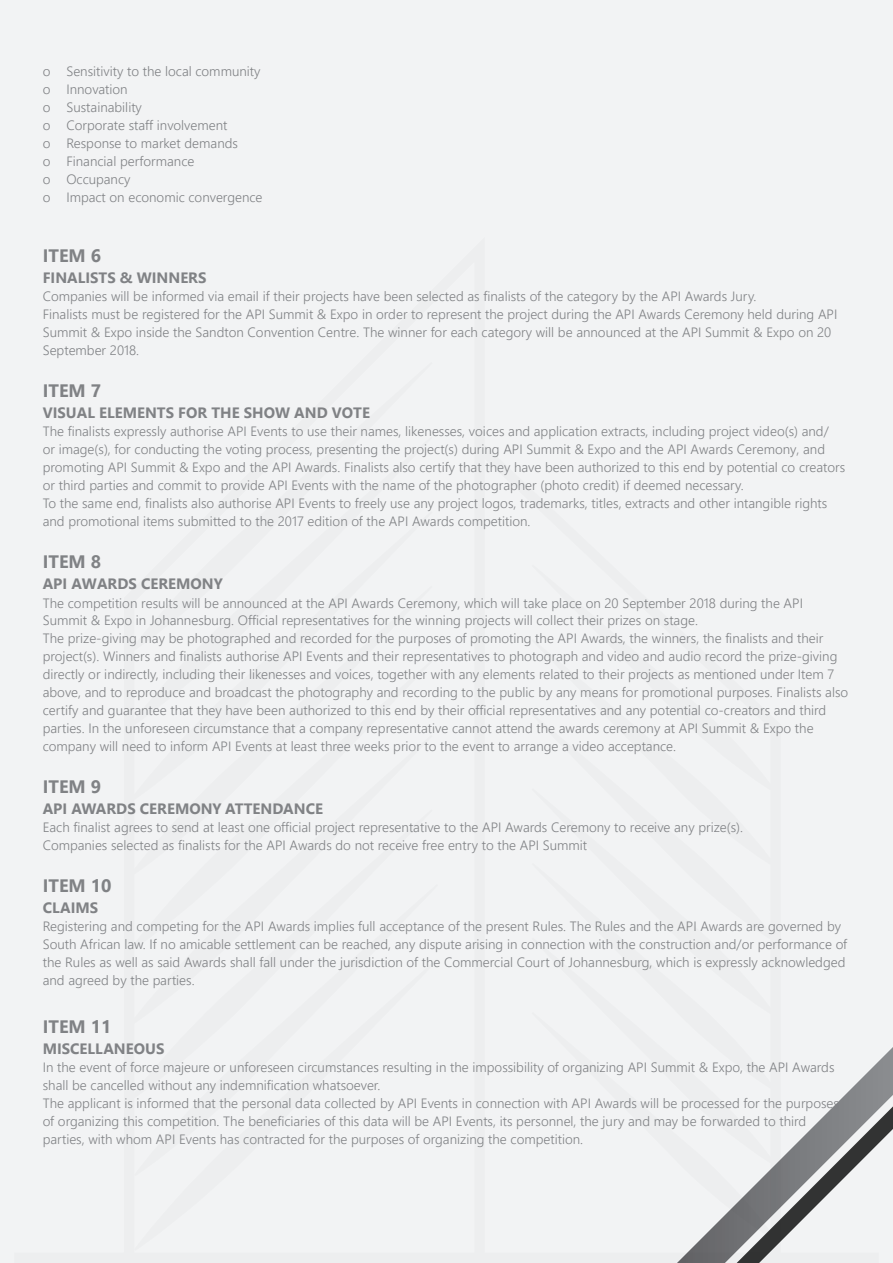
<style>
.page{position:relative;width:893px;height:1263px;background:#f2f3f4}
.page>*{position:absolute;margin:0;border:0;box-sizing:border-box;transform-origin:0 0}
.t1{font:700 18px "Nirmala UI";color:#808285}
.t2{font:700 15px "Nirmala UI";color:#808285}
.t3{font:300 13.5px/18px "Nirmala UI";color:#808285}
</style>
<div class="page">
<svg style="left:879px;top:1047px;width:14px;height:96px"></svg>
<svg style="left:677px;top:1061px;width:202px;height:202px"></svg>
<p class="t3" style="left:43px;top:61px;width:221px">o Sensitivity to the local community o Innovation<br>o Sustainability<br>o Corporate staff involvement<br>o Response to market demands<br>o Financial performance<br>o Occupancy<br>o Impact on economic convergence</p>
<h1 class="t1" style="left:43px;top:241px;width:60px">ITEM 6</h1>
<p class="t2" style="left:43px;top:265px;width:165px">FINALISTS &amp; WINNERS</p>
<p class="t3" style="left:43px;top:286px;width:796px">Companies will be informed via email if their projects have been selected as finalists of the category by the API Awards Jury.<br>Finalists must be registered for the API Summit &amp; Expo in order to represent the project during the API Awards Ceremony held during API Summit &amp; Expo inside the Sandton Convention Centre. The winner for each category will be announced at the API Summit &amp; Expo on 20<br>September 2018.</p>
<h1 class="t1" style="left:43px;top:376px;width:60px">ITEM 7</h1>
<p class="t2" style="left:43px;top:400px;width:329px">VISUAL ELEMENTS FOR THE SHOW AND VOTE</p>
<p class="t3" style="left:43px;top:422px;width:804px">The finalists expressly authorise API Events to use their names, likenesses, voices and application extracts, including project video(s) and/<br>or image(s), for conducting the voting process, presenting the project(s) during API Summit &amp; Expo and the API Awards Ceremony, and promoting API Summit &amp; Expo and the API Awards. Finalists also certify that they have been authorized to this end by potential co creators or third parties and commit to provide API Events with the name of the photographer (photo credit) if deemed necessary.<br>To the same end, finalists also authorise API Events to freely use any project logos, trademarks, titles, extracts and other intangible rights and promotional items submitted to the 2017 edition of the API Awards competition.</p>
<h1 class="t1" style="left:43px;top:547px;width:60px">ITEM 8</h1>
<p class="t2" style="left:43px;top:571px;width:182px">API AWARDS CEREMONY</p>
<p class="t3" style="left:43px;top:593px;width:807px">The competition results will be announced at the API Awards Ceremony, which will take place on 20 September 2018 during the API Summit &amp; Expo in Johannesburg. Official representatives for the winning projects will collect their prizes on stage.<br>The prize-giving may be photographed and recorded for the purposes of promoting the API Awards, the winners, the finalists and their project(s). Winners and finalists authorise API Events and their representatives to photograph and video and audio record the prize-giving directly or indirectly, including their likenesses and voices, together with any elements related to their projects as mentioned under Item 7 above, and to reproduce and broadcast the photography and recording to the public by any means for promotional purposes. Finalists also certify and guarantee that they have been authorized to this end by their official representatives and any potential co-creators and third parties. In the unforeseen circumstance that a company representative cannot attend the awards ceremony at API Summit &amp; Expo the company will need to inform API Events at least three weeks prior to the event to arrange a video acceptance.</p>
<h1 class="t1" style="left:43px;top:772px;width:60px">ITEM 9</h1>
<p class="t2" style="left:43px;top:796px;width:282px">API AWARDS CEREMONY ATTENDANCE</p>
<p class="t3" style="left:43px;top:818px;width:702px">Each finalist agrees to send at least one official project representative to the API Awards Ceremony to receive any prize(s).<br>Companies selected as finalists for the API Awards do not receive free entry to the API Summit</p>
<h1 class="t1" style="left:43px;top:871px;width:70px">ITEM 10</h1>
<p class="t2" style="left:43px;top:895px;width:57px">CLAIMS</p>
<p class="t3" style="left:43px;top:917px;width:806px">Registering and competing for the API Awards implies full acceptance of the present Rules. The Rules and the API Awards are governed by South African law. If no amicable settlement can be reached, any dispute arising in connection with the construction and/or performance of the Rules as well as said Awards shall fall under the jurisdiction of the Commercial Court of Johannesburg, which is expressly acknowledged and agreed by the parties.</p>
<h1 class="t1" style="left:43px;top:1012px;width:70px">ITEM 11</h1>
<p class="t2" style="left:43px;top:1036px;width:123px">MISCELLANEOUS</p>
<p class="t3" style="left:43px;top:1058px;width:798px">In the event of force majeure or unforeseen circumstances resulting in the impossibility of organizing API Summit &amp; Expo, the API Awards shall be cancelled without any indemnification whatsoever.<br>The applicant is informed that the personal data collected by API Events in connection with API Awards will be processed for the purposes of organizing this competition. The beneficiaries of this data will be API Events, its personnel, the jury and may be forwarded to third parties, with whom API Events has contracted for the purposes of organizing the competition.</p>
</div>
